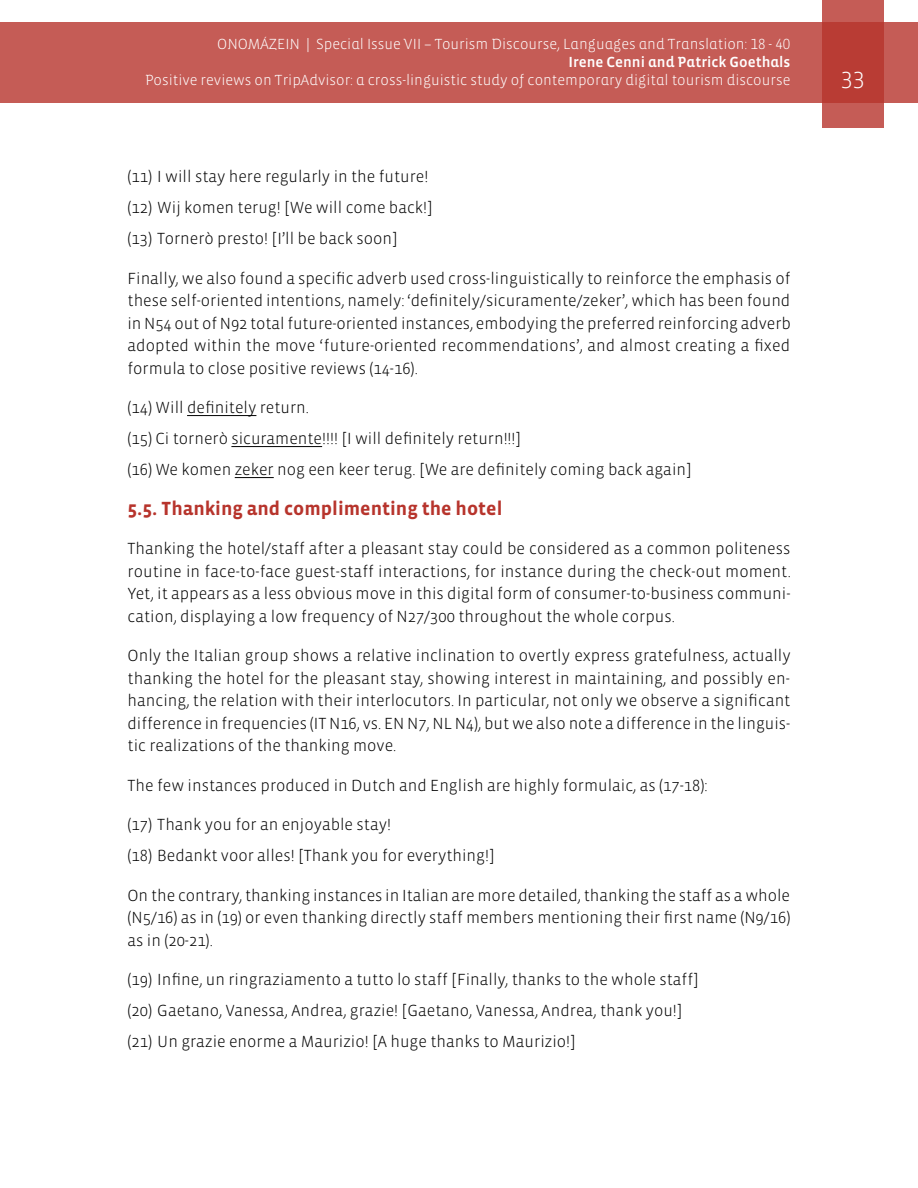
<style>
.page{position:relative;width:918px;height:1188px;background:#fff}
.page>*{position:absolute;margin:0;border:0;box-sizing:border-box;transform-origin:0 0}
.t1{font:300 24px "Vista Sans";color:#fff}
.t2{font:700 19.5px "Vista Sans";color:#b7342c}
.t3{font:300 16.5px/22.5px "Vista Sans";color:#000}
.t4{font:300 15px "Vista Sans Alt";color:#fff}
.t5{font:15px "Vista Sans Alt Med";color:#fff}
</style>
<div class="page">
<div style="left:0;top:23px;width:918px;height:80px;background:#c55c56"></div>
<svg style="left:822px;top:0;width:62px;height:128px;background:#bd4740"></svg>
<hr style="left:187px;top:415px;width:69px;height:1px;background:#000">
<hr style="left:231px;top:446px;width:91px;height:1px;background:#000">
<hr style="left:235px;top:477px;width:39px;height:1px;background:#000">
<p class="t4" style="left:217px;top:37px;width:575px">ONOMÁZEIN | Special Issue VII – Tourism Discourse, Languages and Translation: 18 - 40</p>
<p class="t5" style="left:568px;top:55px;width:224px">Irene Cenni and Patrick Goethals</p>
<p class="t4" style="left:145px;top:73px;width:647px">Positive reviews on TripAdvisor: a cross-linguistic study of contemporary digital tourism discourse</p>
<h1 class="t1" style="left:841px;top:65px;width:25px">33</h1>
<p class="t3" style="left:128px;top:162px;width:307px;line-height:31px">(11) I will stay here regularly in the future! (12) Wij komen terug! [We will come back!] (13) Tornerò presto! [I’ll be back soon]</p>
<p class="t3" style="left:128px;top:267px;width:665px;text-align:justify">Finally, we also found a specific adverb used cross-linguistically to reinforce the emphasis of these self-oriented intentions, namely: ‘definitely/sicuramente/zeker’, which has been found in N54 out of N92 total future-oriented instances, embodying the preferred reinforcing adverb adopted within the move ‘future-oriented recommendations’, and almost creating a fixed formula to close positive reviews (14-16).</p>
<p class="t3" style="left:128px;top:393px;width:566px;line-height:31px">(14) Will definitely return.<br>(15) Ci tornerò sicuramente!!!! [I will definitely return!!!]<br>(16) We komen zeker nog een keer terug. [We are definitely coming back again]</p>
<p class="t2" style="left:128px;top:498px;width:376px">5.5. Thanking and complimenting the hotel</p>
<p class="t3" style="left:128px;top:538px;width:665px;text-align:justify">Thanking the hotel/staff after a pleasant stay could be considered as a common politeness routine in face-to-face guest-staff interactions, for instance during the check-out moment.<br>Yet, it appears as a less obvious move in this digital form of consumer-to-business communi&shy;cation, displaying a low frequency of N27/300 throughout the whole corpus.</p>
<p class="t3" style="left:128px;top:645px;width:665px;text-align:justify">Only the Italian group shows a relative inclination to overtly express gratefulness, actually thanking the hotel for the pleasant stay, showing interest in maintaining, and possibly en&shy;hancing, the relation with their interlocutors. In particular, not only we observe a significant difference in frequencies (IT N16, vs. EN N7, NL N4), but we also note a difference in the linguis&shy;tic realizations of the thanking move.</p>
<p class="t3" style="left:128px;top:774px;width:582px">The few instances produced in Dutch and English are highly formulaic, as (17-18):</p>
<p class="t3" style="left:128px;top:810px;width:369px;line-height:31px">(17) Thank you for an enjoyable stay!<br>(18) Bedankt voor alles! [Thank you for everything!]</p>
<p class="t3" style="left:128px;top:885px;width:664px;text-align:justify">On the contrary, thanking instances in Italian are more detailed, thanking the staff as a whole (N5/16) as in (19) or even thanking directly staff members mentioning their first name (N9/16) as in (20-21).</p>
<p class="t3" style="left:128px;top:965px;width:573px;line-height:31px">(19) Infine, un ringraziamento a tutto lo staff [Finally, thanks to the whole staff] (20) Gaetano, Vanessa, Andrea, grazie! [Gaetano, Vanessa, Andrea, thank you!] (21) Un grazie enorme a Maurizio! [A huge thanks to Maurizio!]</p>
</div>
